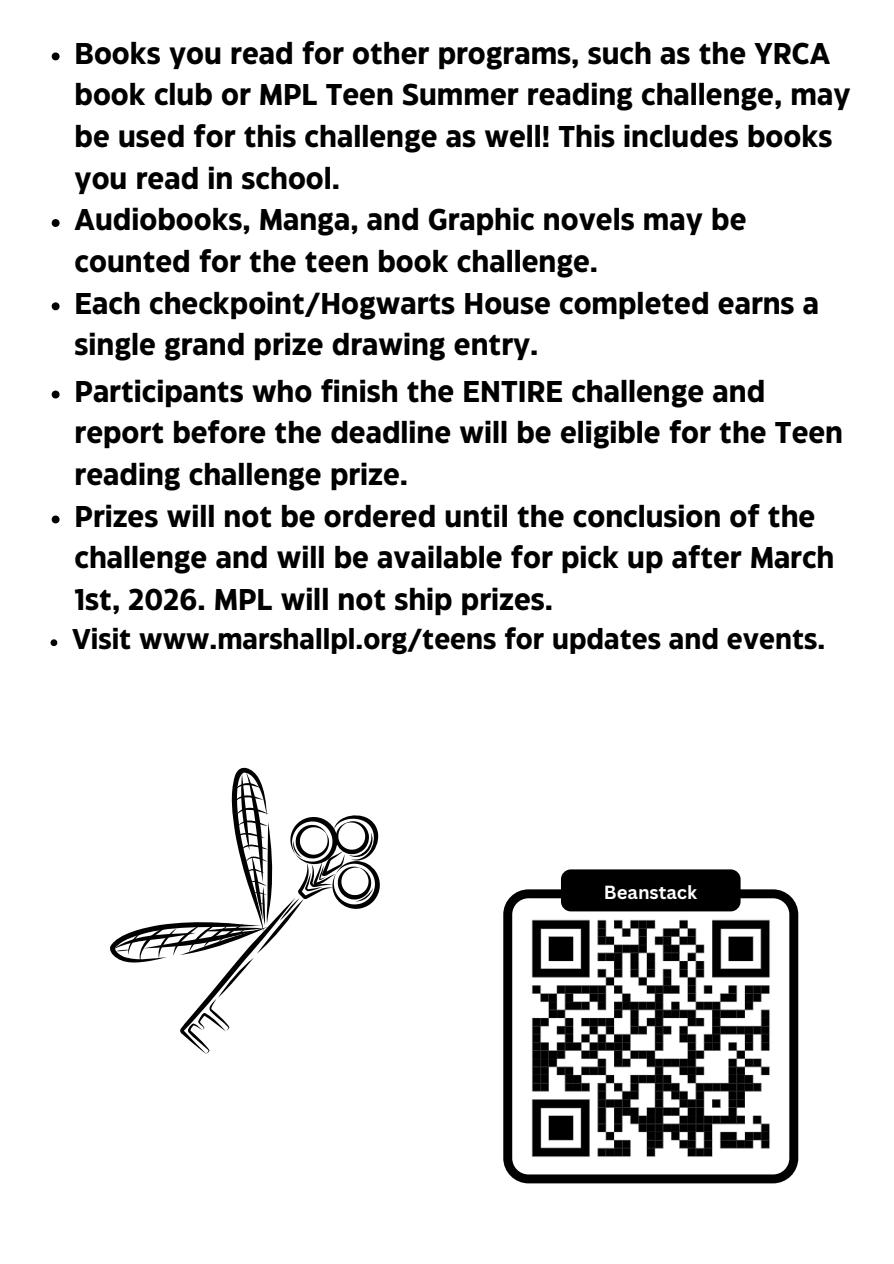
<style>
.page{position:relative;width:894px;height:1264px;background:#fff}
.page>*{position:absolute;margin:0;border:0;box-sizing:border-box;transform-origin:0 0}
.t1{font:700 30px/41.7px "Eastman Grotesque";color:#000}
.t2{font:700 28.5px "Eastman Grotesque";color:#000}
.t3{font:700 18.45px "Canva Sans";color:#fff}
</style>
<div class="page">
<svg style="left:110px;top:767px;width:270px;height:287px"></svg>
<svg style="left:503px;top:889px;width:295px;height:294px"></svg>
<div style="left:560px;top:869px;width:180px;height:42px;background:#000;border-radius:10px"></div>
<img style="left:579px;top:911px;width:58px;height:4px">
<img style="left:579px;top:869px;width:58px;height:1px">
<img style="left:637px;top:911px;width:86px;height:4px">
<img style="left:637px;top:869px;width:86px;height:1px">
<img style="left:527px;top:915px;width:245px;height:245px">
<svg style="left:52px;top:52px;width:8px;height:8px"></svg>
<svg style="left:52px;top:219px;width:8px;height:8px"></svg>
<svg style="left:52px;top:302px;width:8px;height:8px"></svg>
<svg style="left:52px;top:390px;width:8px;height:8px"></svg>
<svg style="left:52px;top:515px;width:8px;height:8px"></svg>
<svg style="left:51px;top:639px;width:6px;height:7px"></svg>
<p class="t1" style="left:75px;top:34px;width:777px">Books you read for other programs, such as the YRCA book club or MPL Teen Summer reading challenge, may be used for this challenge as well! This includes books you read in school.</p>
<p class="t1" style="left:75px;top:201px;width:673px">Audiobooks, Manga, and Graphic novels may be counted for the teen book challenge.</p>
<p class="t1" style="left:75px;top:284px;width:746px">Each checkpoint/Hogwarts House completed earns a single grand prize drawing entry.</p>
<p class="t1" style="left:75px;top:372px;width:769px">Participants who finish the ENTIRE challenge and report before the deadline will be eligible for the Teen reading challenge prize.</p>
<p class="t1" style="left:75px;top:497px;width:761px">Prizes will not be ordered until the conclusion of the challenge and will be available for pick up after March<br>1st, 2026. MPL will not ship prizes.</p>
<p class="t2" style="left:72px;top:628px;width:754px">Visit www.marshallpl.org/teens for updates and events.</p>
<p class="t3" style="left:603px;top:879px;width:95px">Beanstack</p>
</div>
